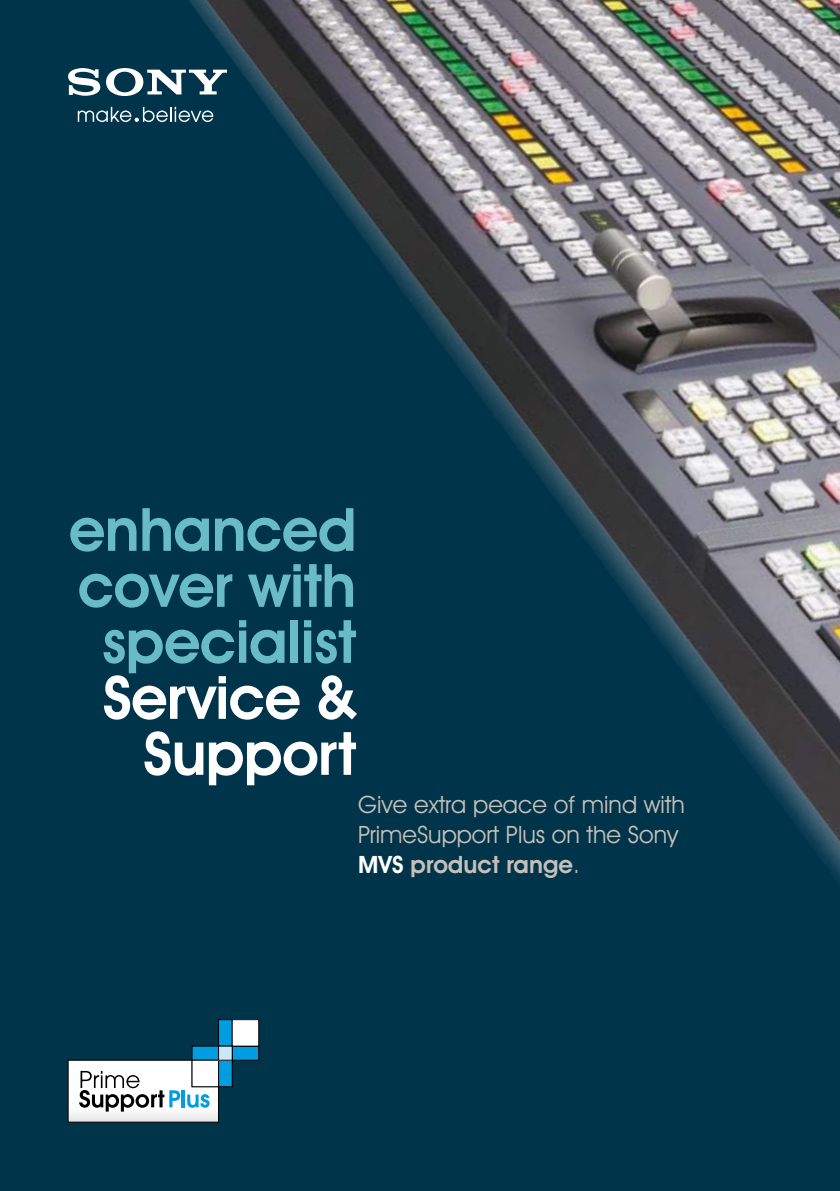
<style>
.page{position:relative;width:840px;height:1191px;background:#fff}
.page>*{position:absolute;margin:0;border:0;box-sizing:border-box;transform-origin:0 0}
.t1{font:600 60px/56px "Avant Garde IT Cby BT";letter-spacing:-.01em;color:#69bbc5;text-align:center}
.t2{font:600 60px/56px "Avant Garde IT Cby BT";letter-spacing:-.01em;color:#fff;text-align:right}
.t3{font:24px/30px "Avant Garde IT Cby BT";color:#c7c0b8}
.s1{font-weight:600;color:#fff}
.s2{font-weight:600}
</style>
<div class="page">
<div style="left:0;top:0;width:839px;height:1191px;background:#00344b"></div>
<img style="left:77px;top:0;width:762px;height:1037px">
<svg style="left:78px;top:107px;width:135px;height:15px"></svg>
<svg style="left:68px;top:68px;width:159px;height:28px"></svg>
<svg style="left:67px;top:1018px;width:192px;height:105px"></svg>
<h1 class="t1" style="left:69px;top:501px;width:289px">enhanced cover with specialist</h1>
<h1 class="t2" style="left:103px;top:669px;width:255px">Service &amp;<br>Support</h1>
<p class="t3" style="left:358px;top:789px;width:328px">Give extra peace of mind with<br>PrimeSupport Plus on the Sony<br><span class="s1">MVS</span> <span class="s2">product range</span>.</p>
</div>
